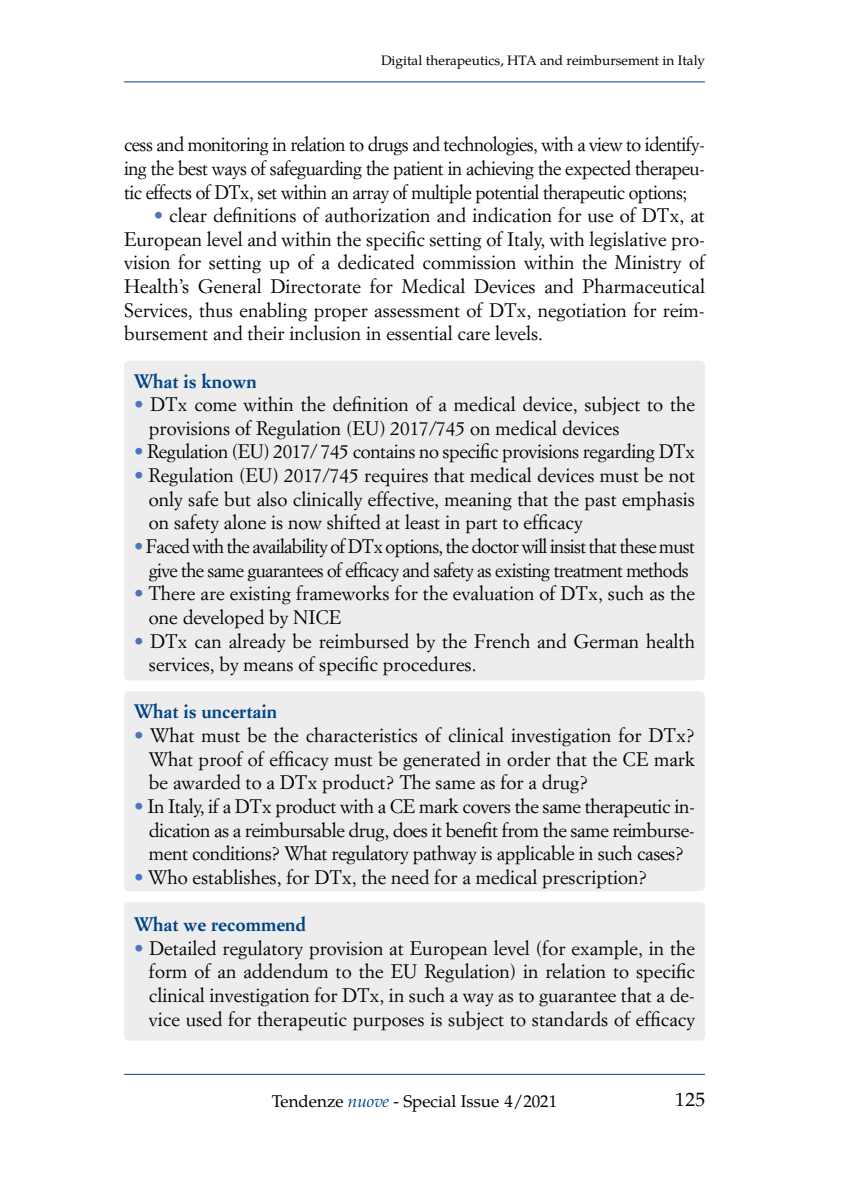
<style>
.page{position:relative;width:844px;height:1191px;background:#fff}
.page>*{position:absolute;margin:0;border:0;box-sizing:border-box;transform-origin:0 0}
.t1{font:19.25px/23.6px "Simoncini Garamond";color:#000;text-align:justify}
.t2{font:19.25px/23.6px "Simoncini Garamond Std";letter-spacing:-.015em;color:#000;text-align:justify}
.t3{font:19.25px/23.6px "Simoncini Garamond";letter-spacing:-.035em;color:#000;text-align:center}
.t4{font:19.25px "Simoncini Garamond";letter-spacing:-.02em;color:#000}
.t5{font:700 19.25px "Simoncini Garamond Std";color:#048}
.t6{font:19.25px "Te X Gyre Pagella";color:#000}
.t7{font:16.97px "Te X Gyre Pagella";color:#000}
.t8{font:13.65px "Te X Gyre Pagella";color:#000}
.s1{font-family:"Simoncini Garamond";color:#4c76ba}
.s2{color:#4c76ba}
.s3{font-style:italic;color:#048}
</style>
<div class="page">
<hr style="left:124px;top:1074px;width:580px;height:1px;background:#048">
<hr style="left:124px;top:82px;width:580px;height:1px;background:#048">
<div style="left:124px;top:361px;width:580px;height:319px;background:#ededed;border-radius:5px"></div>
<div style="left:124px;top:691px;width:580px;height:200px;background:#ededed;border-radius:5px"></div>
<div style="left:124px;top:902px;width:580px;height:138px;background:#ededed;border-radius:5px"></div>
<p class="t8" style="left:381px;top:49px;width:325px">Digital therapeutics, HTA and reimbursement in Italy</p>
<p class="t2" style="left:124px;top:132px;width:582px">cess and monitoring in relation to drugs and technologies, with a view to identify&shy;ing the best ways of safeguarding the patient in achieving the expected therapeu&shy;tic effects of DTx, set within an array of multiple potential therapeutic options;</p>
<p class="t2" style="left:124px;top:203px;width:582px;text-indent:30px"><span class="s1">•</span> clear definitions of authorization and indication for use of DTx, at European level and within the specific setting of Italy, with legislative pro&shy;vision for setting up of a dedicated commission within the Ministry of Health’s General Directorate for Medical Devices and Pharmaceutical Services, thus enabling proper assessment of DTx, negotiation for reim&shy;bursement and their inclusion in essential care levels.</p>
<p class="t5" style="left:134px;top:369px;width:124px">What is known</p>
<p class="t1" style="left:149px;top:392px;width:547px;text-indent:-15px"><span class="s2">•</span> DTx come within the definition of a medical device, subject to the provisions of Regulation (EU) 2017/745 on medical devices</p>
<p class="t4" style="left:134px;top:440px;width:562px"><span class="s2">•</span> Regulation (EU) 2017/ 745 contains no specific provisions regarding DTx</p>
<p class="t1" style="left:149px;top:463px;width:547px;text-indent:-15px"><span class="s2">•</span> Regulation (EU) 2017/745 requires that medical devices must be not only safe but also clinically effective, meaning that the past emphasis on safety alone is now shifted at least in part to efficacy</p>
<p class="t3" style="left:134px;top:534px;width:562px"><span class="s2">•</span> Faced with the availability of DTx options, the doctor will insist that these must give the same guarantees of efficacy and safety as existing treatment methods</p>
<p class="t1" style="left:149px;top:581px;width:547px;text-indent:-15px"><span class="s2">•</span> There are existing frameworks for the evaluation of DTx, such as the one developed by NICE</p>
<p class="t1" style="left:149px;top:628px;width:547px;text-indent:-15px"><span class="s2">•</span> DTx can already be reimbursed by the French and German health services, by means of specific procedures.</p>
<p class="t5" style="left:134px;top:699px;width:144px">What is uncertain</p>
<p class="t1" style="left:149px;top:723px;width:547px;text-indent:-15px"><span class="s2">•</span> What must be the characteristics of clinical investigation for DTx?<br>What proof of efficacy must be generated in order that the CE mark be awarded to a DTx product? The same as for a drug?</p>
<p class="t1" style="left:149px;top:794px;width:547px;text-indent:-15px"><span class="s2">•</span> In Italy, if a DTx product with a CE mark covers the same therapeutic in&shy;dication as a reimbursable drug, does it benefit from the same reimburse&shy;ment conditions? What regulatory pathway is applicable in such cases?</p>
<p class="t1" style="left:134px;top:865px;width:515px"><span class="s2">•</span> Who establishes, for DTx, the need for a medical prescription?</p>
<p class="t5" style="left:134px;top:912px;width:173px">What we recommend</p>
<p class="t1" style="left:149px;top:935px;width:547px;text-indent:-15px"><span class="s2">•</span> Detailed regulatory provision at European level (for example, in the form of an addendum to the EU Regulation) in relation to specific clinical investigation for DTx, in such a way as to guarantee that a de&shy;vice used for therapeutic purposes is subject to standards of efficacy</p>
<p class="t7" style="left:272px;top:1088px;width:287px">Tendenze <span class="s3">nuove</span> - Special Issue 4/2021</p>
<p class="t6" style="left:675px;top:1084px;width:31px">125</p>
</div>
